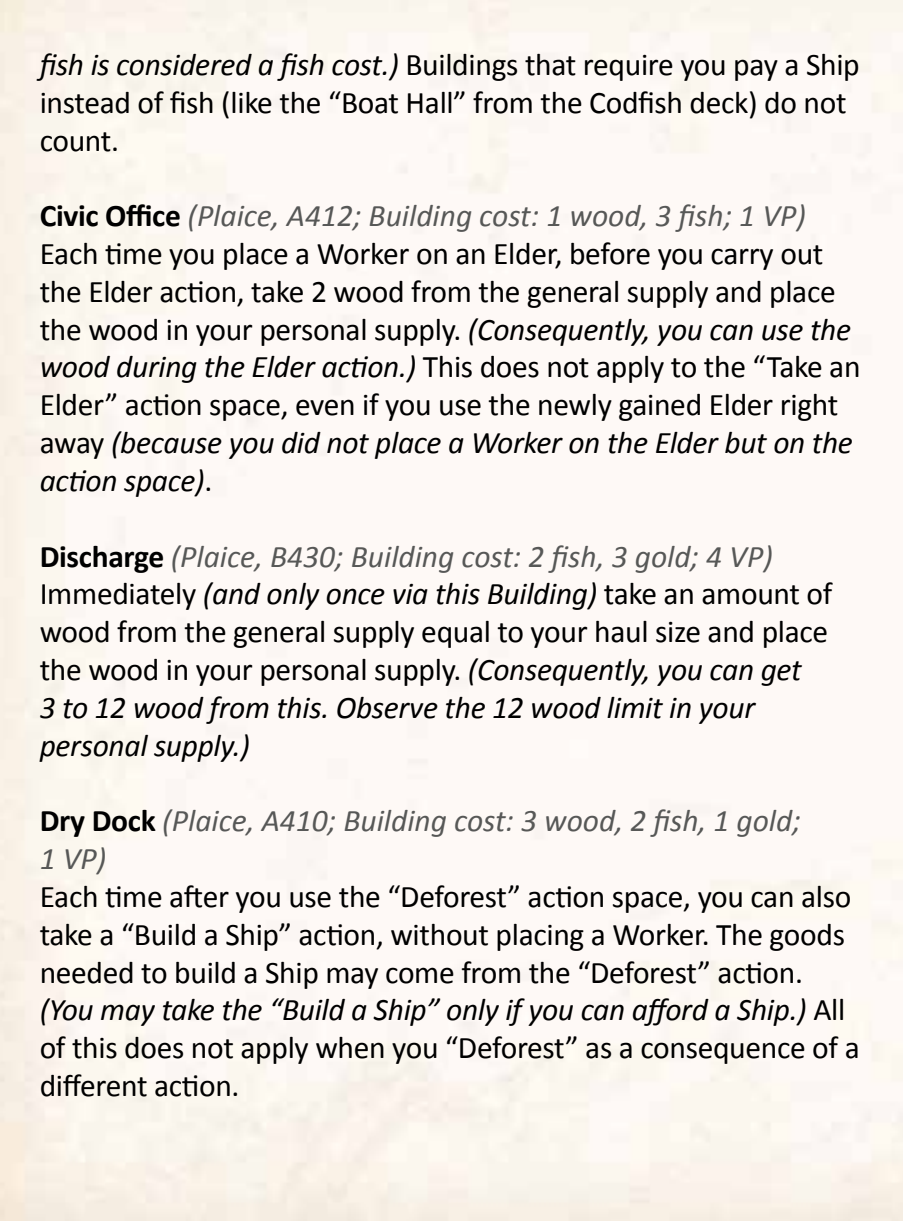
<style>
.page{position:relative;width:903px;height:1221px;background:#fff}
.page>*{position:absolute;margin:0;border:0;box-sizing:border-box;transform-origin:0 0}
.t1{font:31.5px/37.8px "Calibri";letter-spacing:-.01em;color:#000}
.t2{font:italic 31.5px/37.8px "Calibri";letter-spacing:-.01em;color:#000}
.t3{font:italic 31.5px/37.8px "Calibri";color:#575857}
.s1{font-style:italic}
.s2{font-weight:700}
.s3{font-style:italic;color:#575857}
.s4{font-weight:700;font-style:normal}
.s5{color:#575857}
.s6{font-style:normal}
.s7{font-weight:700;font-style:normal;color:#000}
</style>
<div class="page">
<p class="t1" style="left:40px;top:46px;width:822px"><span class="s1">fish is considered a fish cost.)</span> Buildings that require you pay a Ship instead of fish (like the “Boat Hall” from the Codfish deck) do not count.</p>
<p class="t1" style="left:40px;top:197px;width:822px"><span class="s2">Civic Office</span> <span class="s3">(Plaice, A412; Building cost: 1 wood, 3 fish; 1 VP)<br></span>Each time you place a Worker on an Elder, before you carry out the Elder action, take 2 wood from the general supply and place the wood in your personal supply. <span class="s1">(Consequently, you can use the wood during the Elder action.)</span> This does not apply to the “Take an Elder” action space, even if you use the newly gained Elder right away <span class="s1">(because you did not place a Worker on the Elder but on the action space)</span>.</p>
<p class="t2" style="left:40px;top:536px;width:794px"><span class="s4">Discharge</span> <span class="s5">(Plaice, B430; Building cost: 2 fish, 3 gold; 4 VP)<br></span><span class="s6">Immediately</span> (and only once via this Building) <span class="s6">take an amount of wood from the general supply equal to your haul size and place the wood in your personal supply.</span> (Consequently, you can get<br>3 to 12 wood from this. Observe the 12 wood limit in your personal supply.)</p>
<p class="t3" style="left:40px;top:800px;width:763px"><span class="s7">Dry Dock</span> (Plaice, A410; Building cost: 3 wood, 2 fish, 1 gold;<br>1 VP)</p>
<p class="t1" style="left:40px;top:877px;width:821px">Each time after you use the “Deforest” action space, you can also take a “Build a Ship” action, without placing a Worker. The goods needed to build a Ship may come from the “Deforest” action. <span class="s1">(You may take the “Build a Ship” only if you can afford a Ship.)</span> All of this does not apply when you “Deforest” as a consequence of a different action.</p>
</div>
